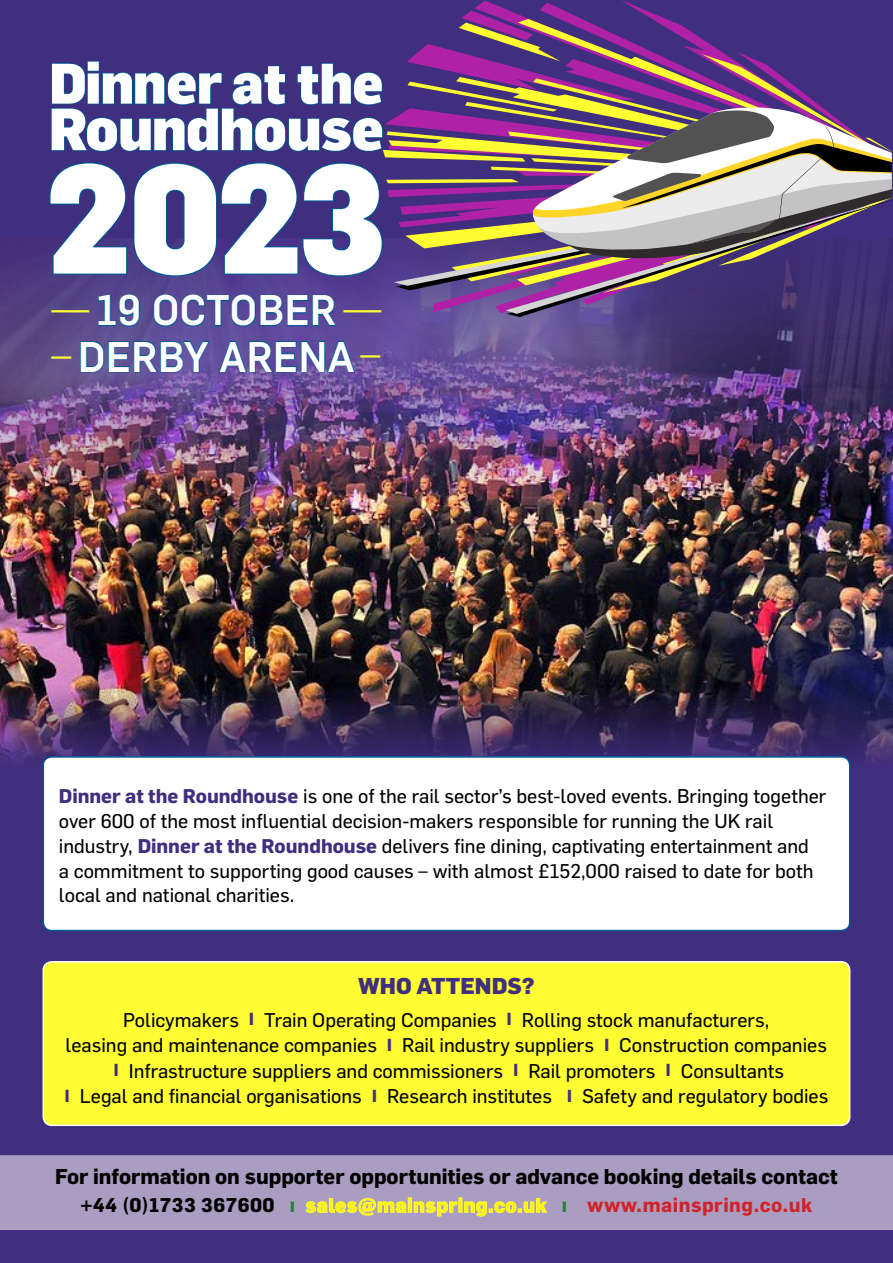
<style>
.page{position:relative;width:893px;height:1263px;background:#402e7e}
.page>*{position:absolute;margin:0;border:0;box-sizing:border-box;transform-origin:0 0}
.t1{font:900 151.5px "Flama";color:#fff;scale:.93 1}
.t2{font:900 58.2px "Flama";letter-spacing:-.015em;color:#fff;scale:.95 1}
.t3{font:900 55.95px "Flama";letter-spacing:-.01em;color:#fff;scale:.95 1}
.t4{font:500 42px "Flama";letter-spacing:.015em;color:#fff;scale:.95 1}
.t5{font:800 22.5px "Flama";color:#402e7e}
.t6{font:700 21px "Flama";color:#000}
.t7{font:19.5px/24.8px "Flama Basic";color:#000;text-align:center}
.t8{font:700 19.5px "Flama";letter-spacing:.025em;color:#fff200}
.s1{font-family:"Flama";font-weight:700;color:#402e7e}
.s2{font-family:"Flama";font-weight:500;font-size:23.7px;color:#402e7e}
.s3{color:#000}
.s4{color:#288135}
.s5{color:#d2232a}
</style>
<div class="page">
<img style="left:0;top:262px;width:892px;height:418px">
<svg style="left:48px;top:0;width:844px;height:327px"></svg>
<div style="left:43px;top:962px;width:807px;height:163px;background:#fefd32;border-radius:9px"></div>
<div style="left:43px;top:961px;width:807px;height:165px;border:2px solid #fff;border-radius:9px"></div>
<div style="left:0;top:1155px;width:893px;height:75px;background:#a99ec2"></div>
<hr style="left:51px;top:310px;width:38px;height:2px;background:#fefd32">
<hr style="left:343px;top:310px;width:38px;height:2px;background:#fefd32">
<hr style="left:51px;top:356px;width:20px;height:3px;background:#fefd32">
<hr style="left:360px;top:355px;width:20px;height:3px;background:#fefd32">
<svg style="left:80px;top:340px;width:131px;height:33px;background:#4a5598"></svg>
<svg style="left:218px;top:340px;width:138px;height:33px;background:#4b4f9a"></svg>
<img style="left:0;top:680px;width:893px;height:112px">
<div style="left:43px;top:757px;width:807px;height:173px;background:#fff;border-radius:9px"></div>
<div style="left:43px;top:756px;width:807px;height:175px;border:2px solid #005892;border-radius:9px"></div>
<h3 class="t3" style="left:49px;top:43px;width:353px">Dinner at the</h3>
<h2 class="t2" style="left:49px;top:87px;width:354px">Roundhouse</h2>
<h1 class="t1" style="left:45px;top:109px;width:368px">2023</h1>
<h3 class="t4" style="left:97px;top:280px;width:253px">19 OCTOBER</h3>
<h3 class="t4" style="left:78px;top:326px;width:292px">DERBY ARE NA</h3>
<p class="t7" style="left:59px;top:783px;width:769px;text-align:left"><span class="s1">Dinner at the Roundhouse</span> is one of the rail sector’s best-loved events. Bringing together over 600 of the most influential decision-makers responsible for running the UK rail industry, <span class="s1">Dinner at the Roundhouse</span> delivers fine dining, captivating entertainment and<br>a commitment to supporting good causes – with almost £152,000 raised to date for both local and national charities.</p>
<p class="t5" style="left:358px;top:969px;width:178px">WHO ATTENDS?</p>
<p class="t7" style="left:64px;top:1006px;width:766px;line-height:25.5px">Policymakers <span class="s2">I</span> Train Operating Companies <span class="s2">I</span> Rolling stock manufacturers,<br>leasing and maintenance companies <span class="s2">I</span> Rail industry suppliers <span class="s2">I</span> Construction companies <span class="s2">I</span> Infrastructure suppliers and commissioners <span class="s2">I</span> Rail promoters <span class="s2">I</span> Consultants<br><span class="s2">I</span> Legal and financial organisations <span class="s2">I</span> Research institutes <span class="s2">I</span> Safety and regulatory bodies</p>
<p class="t6" style="left:55px;top:1161px;width:784px">For information on supporter opportunities or advance booking details contact</p>
<p class="t8" style="left:81px;top:1191px;width:733px"><span class="s3">+44 (0)1733 367600</span> <span class="s4">ı</span> sales@mainspring.co.uk <span class="s4">ı</span> <span class="s5">www.mainspring.co.uk</span></p>
</div>
